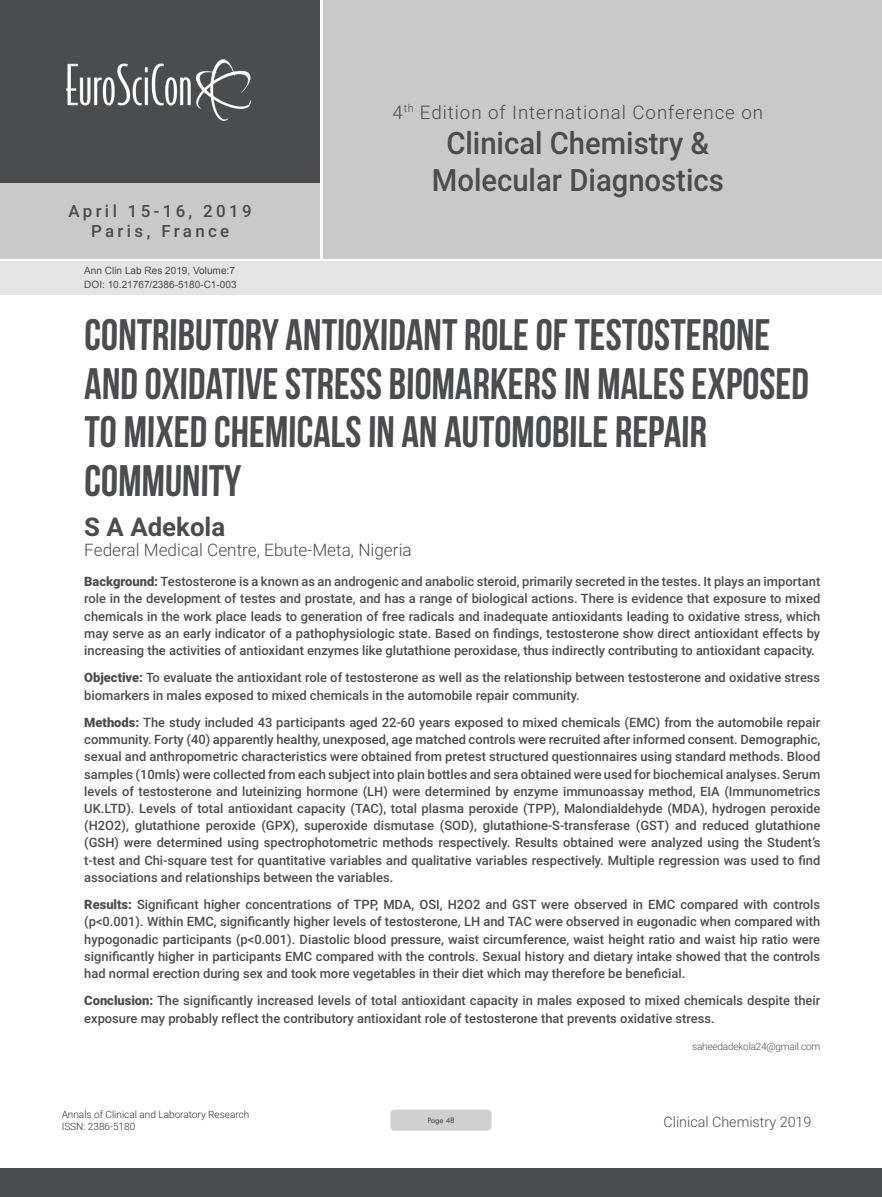
<style>
.page{position:relative;width:882px;height:1197px;background:#fff}
.page>*{position:absolute;margin:0;border:0;box-sizing:border-box;transform-origin:0 0}
.t1{font:44.1px/48.5px "Bebas Neue";color:#4b4c4d}
.t2{font:500 30.8px/36.9px "Roboto";color:#4b4c4d;text-align:center;scale:.95 1}
.t3{font:700 25.9px "Roboto";color:#4b4c4d}
.t4{font:300 18.72px "Roboto";letter-spacing:.05em;color:#4b4c4d}
.t5{font:300 17.15px "Roboto";color:#4b4c4d}
.t6{font:500 16.8px/20.3px "Roboto";letter-spacing:.2em;color:#4b4c4d;text-align:center}
.t7{font:300 14.35px "Roboto";color:#4b4c4d}
.Abstract{font:500 12.95px/17.2px "Roboto";color:#4b4c4d;text-align:justify}
.t8{font:9.97px "Arial";color:#4b4c4d}
.t9{font:300 9.97px/12.1px "Roboto";color:#312f30}
.Biography{font:300 9.97px "Roboto";letter-spacing:-.02em;color:#4b4c4d}
.t10{font:8.58px "Tw Cen";letter-spacing:-.02em;color:#4b4c4d;scale:.95 1}
.s1{font-weight:900}
</style>
<div class="page">
<div style="left:0;top:0;width:319px;height:183px;background:#4b4c4d"></div>
<div style="left:1px;top:183px;width:319px;height:76px;background:#c9c9c9"></div>
<div style="left:323px;top:0;width:559px;height:259px;background:#c9c9c9"></div>
<img style="left:66px;top:59px;width:185px;height:62px">
<div style="left:0;top:1168px;width:882px;height:29px;background:#4b4c4d"></div>
<div style="left:1px;top:261px;width:881px;height:33px;background:#e4e4e4"></div>
<div style="left:390px;top:1110px;width:102px;height:21px;background:#cfd0d2;border-radius:4px"></div>
<p class="t6" style="left:69px;top:200px;width:185px">April 15-16, 2019<br>Paris, France</p>
<p class="t8" style="left:84px;top:264px;width:152px">Ann Clin Lab Res 2019, Volume:7</p>
<p class="t8" style="left:84px;top:278px;width:154px">DOI: 10.21767/2386-5180-C1-003</p>
<h3 class="t4" style="left:393px;top:99px;width:372px">4<sup>th</sup> Edition of International Conference on</h3>
<h2 class="t2" style="left:432px;top:123px;width:309px">Clinical Chemistry &amp;<br>Molecular Diagnostics</h2>
<p class="t1" style="left:84px;top:310px;width:727px">CONTRIBUTORY ANTIOXIDANT ROLE OF TESTOSTERONE AND OXIDATIVE STRESS BIOMARKERS IN MALES EXPOSED TO MIXED CHEMICALS IN AN AUTOMOBILE REPAIR COMMUNITY</p>
<p class="t3" style="left:84px;top:508px;width:143px">S A Adekola</p>
<p class="t5" style="left:84px;top:538px;width:329px">Federal Medical Centre, Ebute-Meta, Nigeria</p>
<p class="Abstract" style="left:84px;top:573px;width:738px"><span class="s1">Background:</span> Testosterone is a known as an androgenic and anabolic steroid, primarily secreted in the testes. It plays an important role in the development of testes and prostate, and has a range of biological actions. There is evidence that exposure to mixed chemicals in the work place leads to generation of free radicals and inadequate antioxidants leading to oxidative stress, which may serve as an early indicator of a pathophysiologic state. Based on findings, testosterone show direct antioxidant effects by increasing the activities of antioxidant enzymes like glutathione peroxidase, thus indirectly contributing to antioxidant capacity.</p>
<p class="Abstract" style="left:84px;top:669px;width:737px"><span class="s1">Objective:</span> To evaluate the antioxidant role of testosterone as well as the relationship between testosterone and oxidative stress biomarkers in males exposed to mixed chemicals in the automobile repair community.</p>
<p class="Abstract" style="left:84px;top:713px;width:738px"><span class="s1">Methods:</span> The study included 43 participants aged 22-60 years exposed to mixed chemicals (EMC) from the automobile repair community. Forty (40) apparently healthy, unexposed, age matched controls were recruited after informed consent. Demographic, sexual and anthropometric characteristics were obtained from pretest structured questionnaires using standard methods. Blood samples (10mls) were collected from each subject into plain bottles and sera obtained were used for biochemical analyses. Serum levels of testosterone and luteinizing hormone (LH) were determined by enzyme immunoassay method, EIA (Immunometrics UK.LTD). Levels of total antioxidant capacity (TAC), total plasma peroxide (TPP), Malondialdehyde (MDA), hydrogen peroxide (H2O2), glutathione peroxide (GPX), superoxide dismutase (SOD), glutathione-S-transferase (GST) and reduced glutathione (GSH) were determined using spectrophotometric methods respectively. Results obtained were analyzed using the Student’s t-test and Chi-square test for quantitative variables and qualitative variables respectively. Multiple regression was used to find associations and relationships between the variables.</p>
<p class="Abstract" style="left:84px;top:896px;width:737px"><span class="s1">Results:</span> Significant higher concentrations of TPP, MDA, OSI, H2O2 and GST were observed in EMC compared with controls (p&lt;0.001). Within EMC, significantly higher levels of testosterone, LH and TAC were observed in eugonadic when compared with hypogonadic participants (p&lt;0.001). Diastolic blood pressure, waist circumference, waist height ratio and waist hip ratio were significantly higher in participants EMC compared with the controls. Sexual history and dietary intake showed that the controls had normal erection during sex and took more vegetables in their diet which may therefore be beneficial.</p>
<p class="Abstract" style="left:84px;top:992px;width:737px"><span class="s1">Conclusion:</span> The significantly increased levels of total antioxidant capacity in males exposed to mixed chemicals despite their exposure may probably reflect the contributory antioxidant role of testosterone that prevents oxidative stress.</p>
<p class="Biography" style="left:692px;top:1040px;width:130px">saheedadekola24@gmail.com</p>
<p class="t9" style="left:62px;top:1108px;width:189px">Annals of Clinical and Laboratory Research<br>ISSN: 2386-5180</p>
<p class="t7" style="left:664px;top:1112px;width:149px">Clinical Chemistry 2019</p>
<p class="t10" style="left:427px;top:1115px;width:30px">Page 48</p>
</div>
